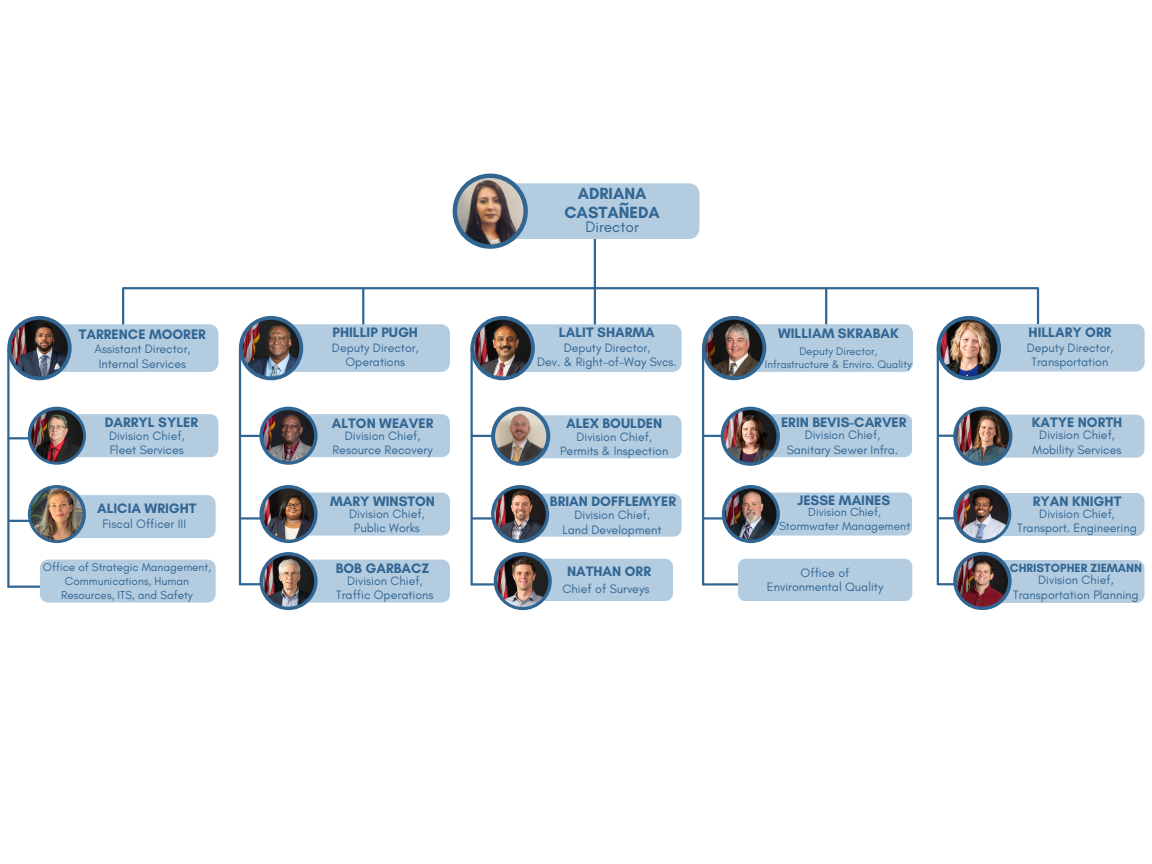
<style>
.page{position:relative;width:1152px;height:864px;background:#fff}
.page>*{position:absolute;margin:0;border:0;box-sizing:border-box;transform-origin:0 0}
.t1{font:700 16.5px/19.2px "Glacial Indifference";color:#316693;text-align:center}
.t2{font:15.6px "Glacial Indifference";color:#316693}
.t3{font:700 13.95px "Glacial Indifference";color:#316693}
.t4{font:12.45px/14.5px "Glacial Indifference";color:#316693;text-align:center}
.t5{font:700 12.15px "Glacial Indifference";color:#316693}
.t6{font:12px "Glacial Indifference";color:#316693}
.t7{font:11.7px/13.6px "Glacial Indifference";color:#316693;text-align:center}
.t8{font:11.25px "Glacial Indifference";color:#316693}
</style>
<div class="page">
<hr style="left:594px;top:224px;width:2px;height:106px;background:#316693">
<div style="left:472px;top:183px;width:227px;height:56px;background:#b4cce0;border-radius:11px"></div>
<svg style="left:453px;top:174px;width:75px;height:75px"></svg>
<img style="left:457px;top:178px;width:66px;height:66px;border-radius:50%">
<hr style="left:122px;top:289px;width:2px;height:46px;background:#316693">
<hr style="left:362px;top:289px;width:2px;height:46px;background:#316693">
<hr style="left:825px;top:289px;width:2px;height:46px;background:#316693">
<hr style="left:1037px;top:289px;width:2px;height:46px;background:#316693">
<hr style="left:123px;top:287px;width:915px;height:2px;background:#316693">
<hr style="left:8px;top:437px;width:46px;height:2px;background:#316693">
<hr style="left:10px;top:520px;width:45px;height:2px;background:#316693">
<hr style="left:8px;top:586px;width:46px;height:2px;background:#316693">
<hr style="left:7px;top:350px;width:3px;height:237px;background:#316693">
<div style="left:24px;top:324px;width:194px;height:48px;background:#b4cce0;border-radius:9px"></div>
<svg style="left:7px;top:316px;width:65px;height:64px"></svg>
<img style="left:11px;top:320px;width:57px;height:56px;border-radius:50%">
<div style="left:255px;top:324px;width:195px;height:48px;background:#b4cce0;border-radius:9px"></div>
<svg style="left:239px;top:316px;width:64px;height:64px"></svg>
<img style="left:243px;top:320px;width:56px;height:56px;border-radius:50%">
<div style="left:487px;top:324px;width:195px;height:48px;background:#b4cce0;border-radius:9px"></div>
<svg style="left:471px;top:316px;width:64px;height:64px"></svg>
<img style="left:474px;top:320px;width:57px;height:56px;border-radius:50%">
<div style="left:43px;top:414px;width:175px;height:43px;background:#b4cce0;border-radius:8px"></div>
<svg style="left:28px;top:407px;width:58px;height:58px"></svg>
<img style="left:31px;top:410px;width:52px;height:52px;border-radius:50%">
<div style="left:40px;top:560px;width:176px;height:43px;background:#b4cce0;border-radius:8px"></div>
<hr style="left:240px;top:435px;width:46px;height:2px;background:#316693">
<hr style="left:241px;top:517px;width:46px;height:3px;background:#316693">
<hr style="left:240px;top:583px;width:46px;height:2px;background:#316693">
<div style="left:274px;top:414px;width:176px;height:43px;background:#b4cce0;border-radius:8px"></div>
<svg style="left:259px;top:407px;width:59px;height:58px"></svg>
<img style="left:263px;top:410px;width:51px;height:51px;border-radius:50%">
<div style="left:274px;top:493px;width:176px;height:43px;background:#b4cce0;border-radius:8px"></div>
<svg style="left:259px;top:485px;width:59px;height:58px"></svg>
<img style="left:263px;top:488px;width:51px;height:52px;border-radius:50%">
<div style="left:274px;top:560px;width:176px;height:43px;background:#b4cce0;border-radius:8px"></div>
<svg style="left:259px;top:552px;width:59px;height:58px"></svg>
<img style="left:263px;top:555px;width:51px;height:52px;border-radius:50%">
<div style="left:506px;top:415px;width:176px;height:43px;background:#b4cce0;border-radius:8px"></div>
<svg style="left:491px;top:407px;width:59px;height:59px"></svg>
<hr style="left:472px;top:435px;width:45px;height:2px;background:#316693">
<img style="left:495px;top:411px;width:51px;height:51px;border-radius:50%">
<div style="left:506px;top:494px;width:176px;height:43px;background:#b4cce0;border-radius:8px"></div>
<svg style="left:491px;top:485px;width:58px;height:58px"></svg>
<hr style="left:473px;top:517px;width:46px;height:3px;background:#316693">
<img style="left:495px;top:488px;width:51px;height:52px;border-radius:50%">
<div style="left:718px;top:324px;width:195px;height:48px;background:#b4cce0;border-radius:9px"></div>
<svg style="left:702px;top:316px;width:64px;height:64px"></svg>
<img style="left:706px;top:320px;width:57px;height:56px;border-radius:50%">
<div style="left:737px;top:414px;width:175px;height:43px;background:#b4cce0;border-radius:8px"></div>
<svg style="left:721px;top:407px;width:59px;height:59px"></svg>
<hr style="left:703px;top:435px;width:46px;height:2px;background:#316693">
<img style="left:724px;top:410px;width:52px;height:52px;border-radius:50%">
<div style="left:737px;top:493px;width:175px;height:43px;background:#b4cce0;border-radius:8px"></div>
<svg style="left:722px;top:485px;width:58px;height:58px"></svg>
<hr style="left:704px;top:517px;width:46px;height:3px;background:#316693">
<img style="left:725px;top:488px;width:51px;height:52px;border-radius:50%">
<hr style="left:703px;top:583px;width:46px;height:3px;background:#316693">
<div style="left:738px;top:559px;width:174px;height:42px;background:#b4cce0;border-radius:8px"></div>
<div style="left:950px;top:324px;width:195px;height:48px;background:#b4cce0;border-radius:9px"></div>
<svg style="left:937px;top:316px;width:64px;height:64px"></svg>
<img style="left:941px;top:320px;width:56px;height:56px;border-radius:50%">
<hr style="left:938px;top:435px;width:46px;height:2px;background:#316693">
<div style="left:969px;top:415px;width:175px;height:43px;background:#b4cce0;border-radius:8px"></div>
<svg style="left:953px;top:407px;width:59px;height:59px"></svg>
<img style="left:957px;top:410px;width:52px;height:52px;border-radius:50%">
<hr style="left:939px;top:517px;width:46px;height:2px;background:#316693">
<div style="left:969px;top:493px;width:175px;height:43px;background:#b4cce0;border-radius:8px"></div>
<svg style="left:953px;top:485px;width:58px;height:58px"></svg>
<img style="left:957px;top:488px;width:51px;height:52px;border-radius:50%">
<hr style="left:938px;top:583px;width:46px;height:2px;background:#316693">
<div style="left:969px;top:560px;width:175px;height:43px;background:#b4cce0;border-radius:8px"></div>
<svg style="left:953px;top:552px;width:59px;height:58px"></svg>
<img style="left:957px;top:555px;width:51px;height:52px;border-radius:50%">
<div style="left:40px;top:495px;width:176px;height:43px;background:#b4cce0;border-radius:8px"></div>
<div style="left:499px;top:559px;width:174px;height:42px;background:#b4cce0;border-radius:8px"></div>
<div style="left:28px;top:485px;width:58px;height:58px;background:#316693;border-radius:50%"></div>
<img style="left:30px;top:488px;width:53px;height:52px;border-radius:50%">
<svg style="left:494px;top:552px;width:58px;height:58px"></svg>
<hr style="left:472px;top:583px;width:45px;height:3px;background:#316693">
<img style="left:497px;top:556px;width:51px;height:51px;border-radius:50%">
<hr style="left:239px;top:347px;width:2px;height:237px;background:#316693">
<hr style="left:471px;top:347px;width:2px;height:237px;background:#316693">
<hr style="left:702px;top:347px;width:2px;height:237px;background:#316693">
<hr style="left:937px;top:347px;width:2px;height:237px;background:#316693">
<p class="t3" style="left:79px;top:326px;width:128px">TARRENCE MOORER</p>
<p class="t4" style="left:94px;top:341px;width:98px">Assistant Director,</p>
<p class="t4" style="left:99px;top:356px;width:89px">Internal Services</p>
<p class="t3" style="left:105px;top:414px;width:95px">DARRYL SYLER</p>
<p class="t4" style="left:109px;top:428px;width:77px">Division Chief,</p>
<p class="t4" style="left:110px;top:442px;width:76px">Fleet Services</p>
<p class="t3" style="left:97px;top:500px;width:101px">ALICIA WRIGHT</p>
<p class="t4" style="left:102px;top:516px;width:85px">Fiscal Officer III</p>
<p class="t7" style="left:43px;top:560px;width:170px">Office of Strategic Management,<br>Communications, Human</p>
<p class="t7" style="left:61px;top:588px;width:133px">Resources, ITS, and Safety</p>
<p class="t3" style="left:332px;top:324px;width:87px">PHILLIP PUGH</p>
<p class="t4" style="left:332px;top:340px;width:88px">Deputy Director,</p>
<p class="t4" style="left:345px;top:355px;width:61px">Operations</p>
<p class="t3" style="left:332px;top:414px;width:103px">ALTON WEAVER</p>
<p class="t4" style="left:345px;top:428px;width:77px">Division Chief,</p>
<p class="t4" style="left:333px;top:442px;width:102px">Resource Recovery</p>
<p class="t3" style="left:330px;top:493px;width:106px">MARY WINSTON</p>
<p class="t4" style="left:349px;top:506px;width:77px">Division Chief,</p>
<p class="t4" style="left:354px;top:521px;width:68px">Public Works</p>
<p class="t3" style="left:336px;top:560px;width:95px">BOB GARBACZ</p>
<p class="t4" style="left:347px;top:573px;width:77px">Division Chief,</p>
<p class="t4" style="left:336px;top:588px;width:99px">Traffic Operations</p>
<p class="t1" style="left:564px;top:184px;width:97px">ADRIANA<br>CASTANEDA</p>
<p class="t2" style="left:585px;top:217px;width:55px">Director</p>
<p class="t1" style="left:619px;top:199px;width:12px">~</p>
<p class="t3" style="left:559px;top:324px;width:97px">LALIT SHARMA</p>
<p class="t4" style="left:564px;top:340px;width:88px">Deputy Director,</p>
<p class="t4" style="left:537px;top:355px;width:141px">Dev. &amp; Right-of-Way Svcs.</p>
<p class="t3" style="left:566px;top:415px;width:98px">ALEX BOULDEN</p>
<p class="t4" style="left:576px;top:429px;width:77px">Division Chief,</p>
<p class="t4" style="left:560px;top:444px;width:110px">Permits &amp; Inspection</p>
<p class="t3" style="left:550px;top:493px;width:128px">BRIAN DOFFLEMYER</p>
<p class="t4" style="left:574px;top:507px;width:77px">Division Chief,</p>
<p class="t4" style="left:563px;top:522px;width:101px">Land Development</p>
<p class="t3" style="left:567px;top:563px;width:86px">NATHAN ORR</p>
<p class="t4" style="left:563px;top:581px;width:88px">Chief of Surveys</p>
<p class="t3" style="left:778px;top:325px;width:122px">WILLIAM SKRABAK</p>
<p class="t8" style="left:799px;top:344px;width:79px">Deputy Director,</p>
<p class="t8" style="left:765px;top:357px;width:148px">Infrastructure &amp; Enviro. Quality</p>
<p class="t3" style="left:781px;top:414px;width:127px">ERIN BEVIS-CARVER</p>
<p class="t4" style="left:805px;top:428px;width:77px">Division Chief,</p>
<p class="t4" style="left:787px;top:442px;width:113px">Sanitary Sewer Infra.</p>
<p class="t3" style="left:797px;top:492px;width:94px">JESSE MAINES</p>
<p class="t6" style="left:808px;top:505px;width:74px">Division Chief,</p>
<p class="t6" style="left:779px;top:519px;width:133px">Stormwater Management</p>
<p class="t4" style="left:767px;top:565px;width:118px">Office of<br>Environmental Quality</p>
<p class="t3" style="left:1029px;top:324px;width:84px">HILLARY ORR</p>
<p class="t4" style="left:1027px;top:340px;width:88px">Deputy Director,</p>
<p class="t4" style="left:1032px;top:355px;width:78px">Transportation</p>
<p class="t3" style="left:1032px;top:414px;width:92px">KATYE NORTH</p>
<p class="t4" style="left:1039px;top:428px;width:77px">Division Chief,</p>
<p class="t4" style="left:1033px;top:442px;width:90px">Mobility Services</p>
<p class="t3" style="left:1033px;top:493px;width:90px">RYAN KNIGHT</p>
<p class="t4" style="left:1039px;top:506px;width:77px">Division Chief,</p>
<p class="t4" style="left:1017px;top:520px;width:121px">Transport. Engineering</p>
<p class="t5" style="left:1010px;top:560px;width:134px">CHRISTOPHER ZIEMANN</p>
<p class="t4" style="left:1038px;top:572px;width:77px">Division Chief,</p>
<p class="t4" style="left:1013px;top:587px;width:127px">Transportation Planning</p>
</div>
